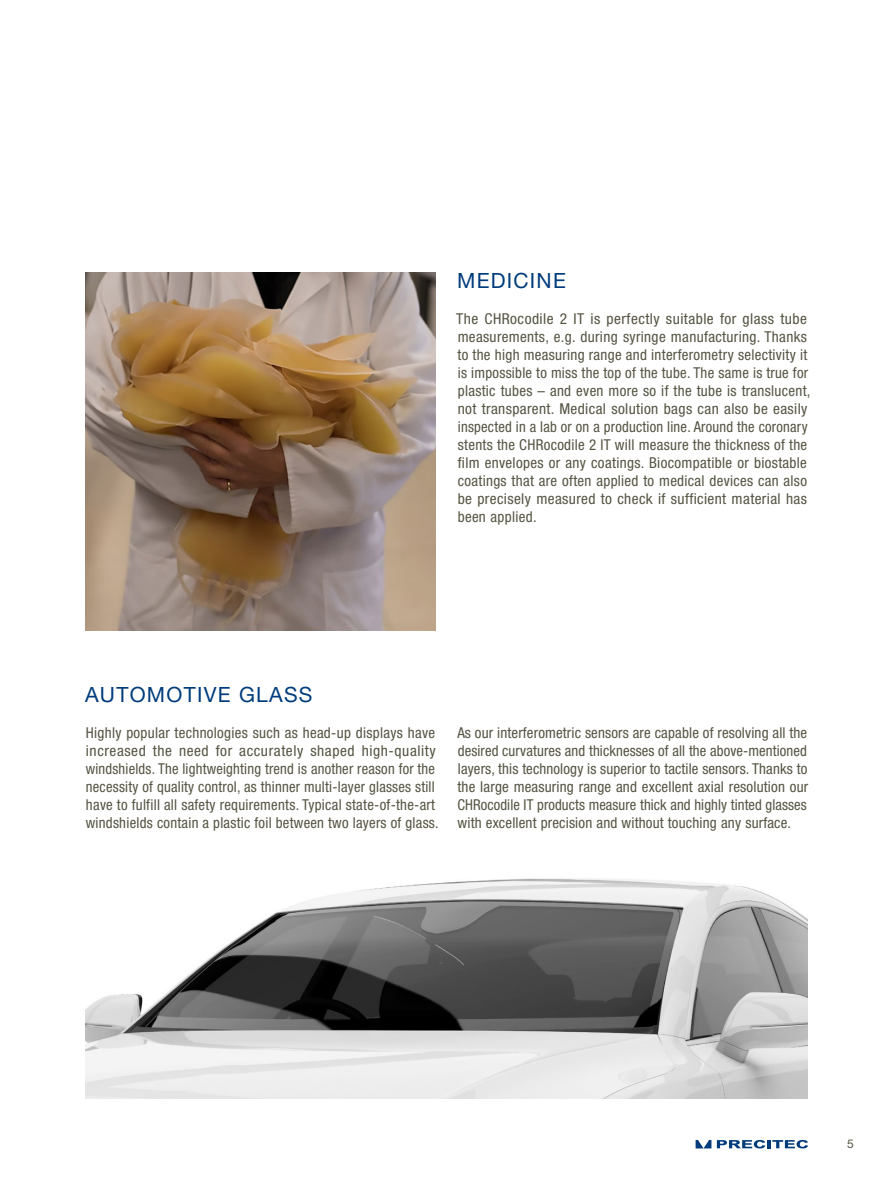
<style>
.page{position:relative;width:893px;height:1191px;background:#fff}
.page>*{position:absolute;margin:0;border:0;box-sizing:border-box;transform-origin:0 0}
.t1{font:21px "Helvetica Neue LT Pro";letter-spacing:.06em;color:#003c7c}
.t2{font:condensed 15px/18px "Helvetica Neue LT Pro";letter-spacing:.02em;color:#565443}
.t3{font:12px "Helvetica Neue LT Pro";color:#565443}
</style>
<div class="page">
<img style="left:85px;top:878px;width:723px;height:220px">
<img style="left:85px;top:272px;width:351px;height:358px">
<svg style="left:696px;top:1140px;width:15px;height:8px"></svg>
<svg style="left:717px;top:1140px;width:91px;height:8px"></svg>
<h1 class="t1" style="left:457px;top:268px;width:110px">MEDICINE</h1>
<p class="t2" style="left:456px;top:310px;width:356px">The CHRocodile 2 IT is perfectly suitable for glass tube measurements, e.g. during syringe manufacturing. Thanks to the high measuring range and interferometry selectivity it is impossible to miss the top of the tube. The same is true for plastic tubes – and even more so if the tube is translucent, not transparent. Medical solution bags can also be easily inspected in a lab or on a production line. Around the coronary stents the CHRocodile 2 IT will measure the thickness of the film envelopes or any coatings. Biocompatible or biostable coatings that are often applied to medical devices can also be precisely measured to check if sufficient material has been applied.</p>
<h1 class="t1" style="left:85px;top:682px;width:229px">AUTOMOTIVE GLASS</h1>
<p class="t2" style="left:86px;top:724px;width:355px">Highly popular technologies such as head-up displays have increased the need for accurately shaped high-quality windshields. The lightweighting trend is another reason for the necessity of quality control, as thinner multi-layer glasses still have to fulfill all safety requirements. Typical state-of-the-art windshields contain a plastic foil between two layers of glass.</p>
<p class="t2" style="left:457px;top:724px;width:352px;text-align:justify">As our interferometric sensors are capable of resolving all the desired curvatures and thicknesses of all the above-mentioned layers, this technology is superior to tactile sensors. Thanks to the large measuring range and excellent axial resolution our CHRocodile IT products measure thick and highly tinted glasses with excellent precision and without touching any surface.</p>
<p class="t3" style="left:847px;top:1137px;width:8px">5</p>
</div>
